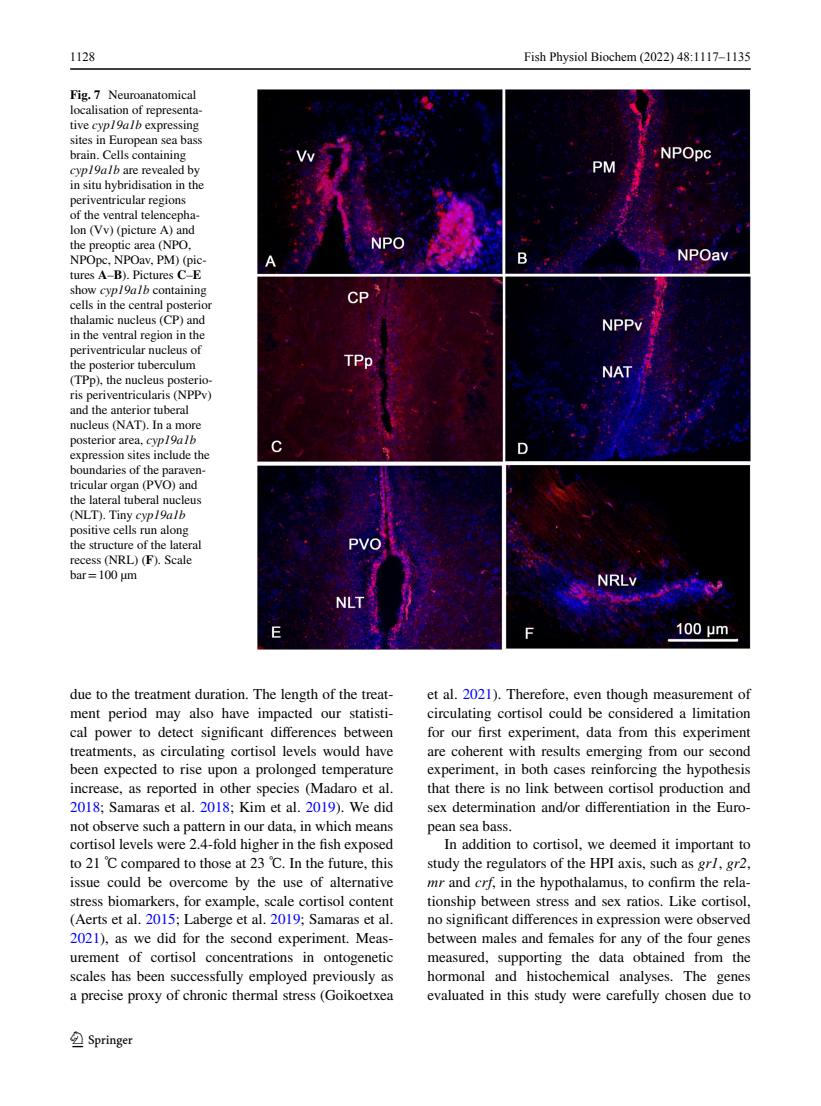
<style>
.page{position:relative;width:821px;height:1106px;background:#fff}
.page>*{position:absolute;margin:0;border:0;box-sizing:border-box;transform-origin:0 0}
.t1{font:22.5px "Springnew Regular 2";color:#000}
.t2{font:15px/18.8px "STIX";color:#000;text-align:justify}
.t3{font:12.75px/15px "STIX";color:#000}
.t4{font:12.75px "Times New Roman";color:#000}
.t5{font:12.75px "Times New Roman PSMT2";color:#000}
.s1{font-weight:700}
.s2{font-style:italic}
.s3{color:#00f}
.s4{font-family:"Code 2000"}
</style>
<div class="page">
<hr style="left:70px;top:68px;width:680px;height:2px;background:#000">
<img style="left:257px;top:89px;width:493px;height:560px">
<p class="t5" style="left:70px;top:53px;width:27px">1128</p>
<p class="t4" style="left:524px;top:53px;width:228px">Fish Physiol Biochem (2022) 48:1117–1135</p>
<p class="t3" style="left:70px;top:88px;width:144px"><span class="s1">Fig. 7</span> Neuroanatomical localisation of representa&shy;tive <span class="s2">cyp19a1b</span> expressing sites in European sea bass brain. Cells containing <span class="s2">cyp19a1b</span> are revealed by in situ hybridisation in the periventricular regions<br>of the ventral telencepha&shy;lon (Vv) (picture A) and the preoptic area (NPO,<br>NPOpc, NPOav, PM) (pic&shy;tures <span class="s1">A</span>–<span class="s1">B</span>). Pictures <span class="s1">C</span>–<span class="s1">E </span>show <span class="s2">cyp19a1b</span> containing cells in the central posterior thalamic nucleus (CP) and in the ventral region in the periventricular nucleus of the posterior tuberculum (TPp), the nucleus posterio&shy;ris periventricularis (NPPv) and the anterior tuberal nucleus (NAT). In a more posterior area, <span class="s2">cyp19a1b </span>expression sites include the boundaries of the paraven&shy;tricular organ (PVO) and the lateral tuberal nucleus (NLT). Tiny <span class="s2">cyp19a1b </span>positive cells run along<br>the structure of the lateral recess (NRL) (<span class="s1">F</span>). Scale bar=100 µm</p>
<p class="t2" style="left:70px;top:686px;width:325px">due to the treatment duration. The length of the treat&shy;ment period may also have impacted our statisti&shy;cal power to detect significant differences between treatments, as circulating cortisol levels would have been expected to rise upon a prolonged temperature increase, as reported in other species (Madaro et al.<br><span class="s3">2018</span>; Samaras et al. <span class="s3">2018</span>; Kim et al. <span class="s3">2019</span>). We did not observe such a pattern in our data, in which means cortisol levels were 2.4-fold higher in the fish exposed to 21 <span class="s4">℃</span> compared to those at 23 <span class="s4">℃</span>. In the future, this issue could be overcome by the use of alternative stress biomarkers, for example, scale cortisol content (Aerts et al. <span class="s3">2015</span>; Laberge et al. <span class="s3">2019</span>; Samaras et al.<br><span class="s3">2021</span>), as we did for the second experiment. Meas&shy;urement of cortisol concentrations in ontogenetic scales has been successfully employed previously as a precise proxy of chronic thermal stress (Goikoetxea</p>
<p class="t2" style="left:427px;top:686px;width:325px">et al. <span class="s3">2021</span>). Therefore, even though measurement of circulating cortisol could be considered a limitation for our first experiment, data from this experiment are coherent with results emerging from our second experiment, in both cases reinforcing the hypothesis that there is no link between cortisol production and sex determination and/or differentiation in the Euro&shy;pean sea bass.</p>
<p class="t2" style="left:427px;top:836px;width:325px;text-indent:17px">In addition to cortisol, we deemed it important to study the regulators of the HPI axis, such as <span class="s2">gr1</span>, <span class="s2">gr2</span>, <span class="s2">mr</span> and <span class="s2">crf</span>, in the hypothalamus, to confirm the rela&shy;tionship between stress and sex ratios. Like cortisol, no significant differences in expression were observed between males and females for any of the four genes measured, supporting the data obtained from the hormonal and histochemical analyses. The genes evaluated in this study were carefully chosen due to</p>
<h1 class="t1" style="left:72px;top:1031px;width:62px">1 3</h1>
</div>
